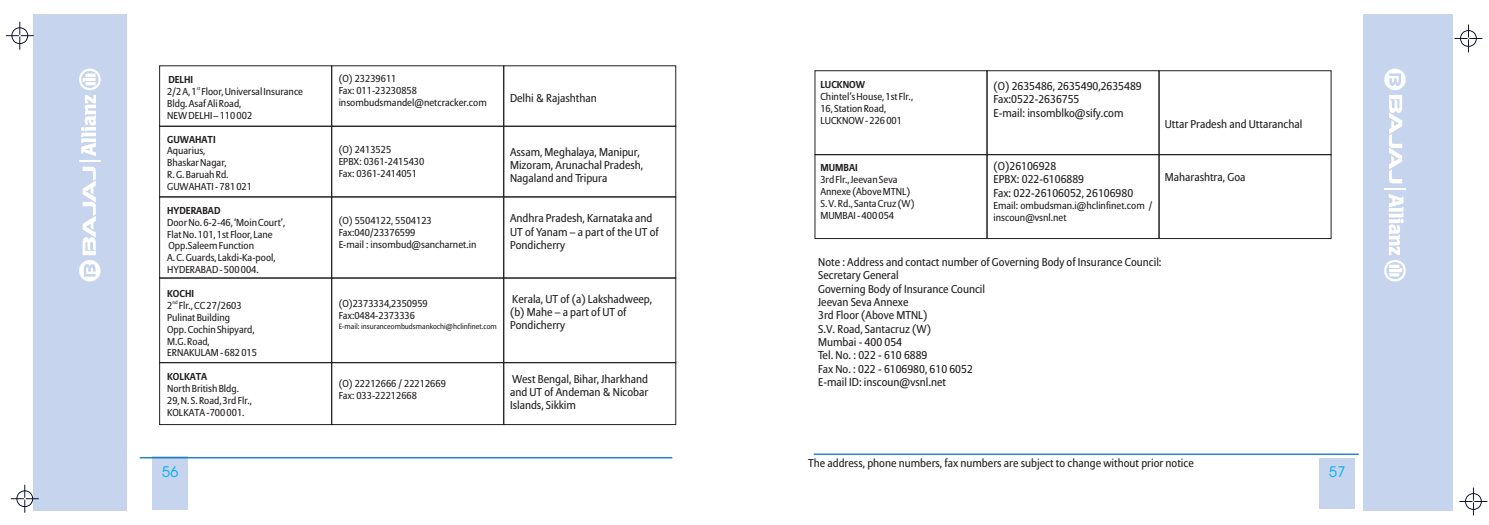
<style>
.page{position:relative;width:1489px;height:525px;background:#fff}
.page>*{position:absolute;margin:0;border:0;box-sizing:border-box;transform-origin:0 0}
.t1{font:15px "Avant Garde IT Cby BT";color:#00aeef}
.t2{font:11.25px/13.4px "Allianz Sans";color:#231f20}
.t3{font:10px/11.9px "Allianz Sans";color:#231f20}
.t4{font:700 10px "Allianz Sans";color:#231f20}
.t5{font:7.5px "Allianz Sans";color:#231f20}
.t6{font:5px "Allianz Sans";color:#231f20}
</style>
<div class="page">
<div style="left:152px;top:456px;width:35px;height:53px;background:#c6d5ed"></div>
<div style="left:1318px;top:458px;width:36px;height:50px;background:#c6d5ed"></div>
<div style="left:159px;top:126px;width:173px;height:71px;border:1px solid #231f20"></div>
<div style="left:159px;top:196px;width:173px;height:82px;border:1px solid #231f20"></div>
<div style="left:159px;top:277px;width:173px;height:86px;border:1px solid #231f20"></div>
<div style="left:159px;top:362px;width:173px;height:62px;border:1px solid #231f20"></div>
<div style="left:331px;top:126px;width:173px;height:71px;border:1px solid #231f20"></div>
<div style="left:331px;top:196px;width:173px;height:82px;border:1px solid #231f20"></div>
<div style="left:331px;top:277px;width:173px;height:86px;border:1px solid #231f20"></div>
<div style="left:331px;top:362px;width:173px;height:62px;border:1px solid #231f20"></div>
<div style="left:503px;top:126px;width:173px;height:71px;border:1px solid #231f20"></div>
<div style="left:503px;top:196px;width:173px;height:82px;border:1px solid #231f20"></div>
<div style="left:503px;top:277px;width:173px;height:86px;border:1px solid #231f20"></div>
<div style="left:503px;top:362px;width:173px;height:62px;border:1px solid #231f20"></div>
<div style="left:814px;top:70px;width:173px;height:85px;border:1px solid #231f20"></div>
<div style="left:814px;top:154px;width:173px;height:85px;border:1px solid #231f20"></div>
<div style="left:986px;top:70px;width:173px;height:85px;border:1px solid #231f20"></div>
<div style="left:986px;top:154px;width:173px;height:85px;border:1px solid #231f20"></div>
<div style="left:1158px;top:70px;width:173px;height:85px;border:1px solid #231f20"></div>
<div style="left:1158px;top:154px;width:173px;height:85px;border:1px solid #231f20"></div>
<div style="left:1363px;top:14px;width:89px;height:496px;background:#c6d5ed"></div>
<div style="left:33px;top:14px;width:93px;height:496px;background:#c6d5ed"></div>
<hr style="left:140px;top:457px;width:532px;height:1px;background:#0072bc">
<svg style="left:6px;top:22px;width:28px;height:28px"></svg>
<svg style="left:1454px;top:24px;width:28px;height:28px"></svg>
<svg style="left:11px;top:484px;width:28px;height:28px"></svg>
<svg style="left:1459px;top:487px;width:28px;height:28px"></svg>
<hr style="left:813px;top:453px;width:545px;height:1px;background:#0072bc">
<svg style="left:79px;top:167px;width:22px;height:115px"></svg>
<svg style="left:79px;top:69px;width:22px;height:92px"></svg>
<svg style="left:1384px;top:68px;width:22px;height:115px"></svg>
<svg style="left:1384px;top:189px;width:21px;height:92px"></svg>
<p class="t4" style="left:168px;top:75px;width:26px">DELHI</p>
<p class="t6" style="left:197px;top:86px;width:5px">st</p>
<p class="t3" style="left:167px;top:86px;width:137px">2/2 A, 1 Floor, Universal Insurance<br>Bldg. Asaf Ali Road,<br>NEW DELHI – 110 002</p>
<p class="t4" style="left:167px;top:135px;width:50px">GUWAHATI</p>
<p class="t3" style="left:167px;top:146px;width:86px">Aquarius,<br>Bhaskar Nagar,<br>R. G. Baruah Rd.<br>GUWAHATI - 781 021</p>
<p class="t4" style="left:167px;top:206px;width:55px">HYDERABAD</p>
<p class="t3" style="left:167px;top:217px;width:119px">Door No. 6-2-46, ‘Moin Court’,<br>Flat No. 101, 1st Floor, Lane<br>Opp.Saleem Function<br>A. C. Guards, Lakdi-Ka-pool,<br>HYDERABAD - 500 004.</p>
<p class="t4" style="left:167px;top:289px;width:28px">KOCHI</p>
<p class="t6" style="left:172px;top:300px;width:7px">nd</p>
<p class="t3" style="left:167px;top:300px;width:91px">2 Flr., CC 27/2603<br>Pulinat Building<br>Opp. Cochin Shipyard,<br>M.G. Road,<br>ERNAKULAM - 682 015</p>
<p class="t4" style="left:167px;top:372px;width:42px">KOLKATA</p>
<p class="t3" style="left:167px;top:383px;width:86px">North British Bldg.<br>29, N. S. Road, 3rd Flr.,<br>KOLKATA -700 001.</p>
<p class="t3" style="left:338px;top:73px;width:150px">(O) 23239611<br>Fax: 011-23230858 insombudsmandel@netcracker.com</p>
<p class="t3" style="left:338px;top:144px;width:87px">(O) 2413525<br>EPBX: 0361-2415430<br>Fax: 0361-2414051</p>
<p class="t3" style="left:338px;top:215px;width:139px">(O) 5504122, 5504123<br>Fax:040/23376599<br>E-mail : insombud@sancharnet.in</p>
<p class="t2" style="left:510px;top:93px;width:88px">Delhi &amp; Rajashthan</p>
<p class="t2" style="left:510px;top:146px;width:135px">Assam, Meghalaya, Manipur,<br>Mizoram, Arunachal Pradesh,<br>Nagaland and Tripura</p>
<p class="t2" style="left:510px;top:213px;width:150px">Andhra Pradesh, Karnataka and<br>UT of Yanam – a part of the UT of<br>Pondicherry</p>
<p class="t3" style="left:338px;top:298px;width:91px">(O)2373334,2350959<br>Fax:0484-2373336</p>
<p class="t5" style="left:338px;top:323px;width:160px">E-mail: insuranceombudsmankochi@hclinfinet.com</p>
<p class="t2" style="left:510px;top:292px;width:144px">Kerala, UT of (a) Lakshadweep, (b) Mahe – a part of UT of<br>Pondicherry</p>
<p class="t3" style="left:338px;top:378px;width:109px">(O) 22212666 / 22212669<br>Fax: 033-22212668</p>
<p class="t2" style="left:510px;top:372px;width:140px;text-align:justify">West Bengal, Bihar, Jharkhand and UT of Andeman &amp; Nicobar Islands, Sikkim</p>
<p class="t4" style="left:820px;top:80px;width:46px">LUCKNOW</p>
<p class="t3" style="left:820px;top:91px;width:94px">Chintel’s House, 1st Flr.,<br>16, Station Road,<br>LUCKNOW - 226 001</p>
<p class="t4" style="left:820px;top:163px;width:39px">MUMBAI</p>
<p class="t3" style="left:820px;top:174px;width:96px">3rd Flr., Jeevan Seva<br>Annexe (Above MTNL)<br>S. V. Rd., Santa Cruz (W)<br>MUMBAI - 400 054</p>
<p class="t2" style="left:993px;top:80px;width:150px">(O) 2635486, 2635490,2635489<br>Fax:0522-2636755<br>E-mail: insomblko@sify.com</p>
<p class="t2" style="left:1164px;top:118px;width:139px">Uttar Pradesh and Uttaranchal</p>
<p class="t2" style="left:993px;top:160px;width:141px">(O)26106928<br>EPBX: 022-6106889<br>Fax: 022-26106052, 26106980</p>
<p class="t3" style="left:993px;top:200px;width:160px">Email: ombudsman.i@hclinfinet.com / inscoun@vsnl.net</p>
<p class="t2" style="left:1164px;top:171px;width:82px">Maharashtra, Goa</p>
<p class="t2" style="left:818px;top:256px;width:345px">Note : Address and contact number of Governing Body of Insurance Council:<br>Secretary General<br>Governing Body of Insurance Council<br>Jeevan Seva Annexe<br>3rd Floor (Above MTNL)<br>S.V. Road, Santacruz (W)<br>Mumbai - 400 054<br>Tel. No. : 022 - 610 6889<br>Fax No. : 022 - 6106980, 610 6052<br>E-mail ID: inscoun@vsnl.net</p>
<p class="t2" style="left:808px;top:456px;width:387px">The address, phone numbers, fax numbers are subject to change without prior notice</p>
<h1 class="t1" style="left:162px;top:465px;width:18px">56</h1>
<h1 class="t1" style="left:1328px;top:465px;width:18px">57</h1>
</div>
